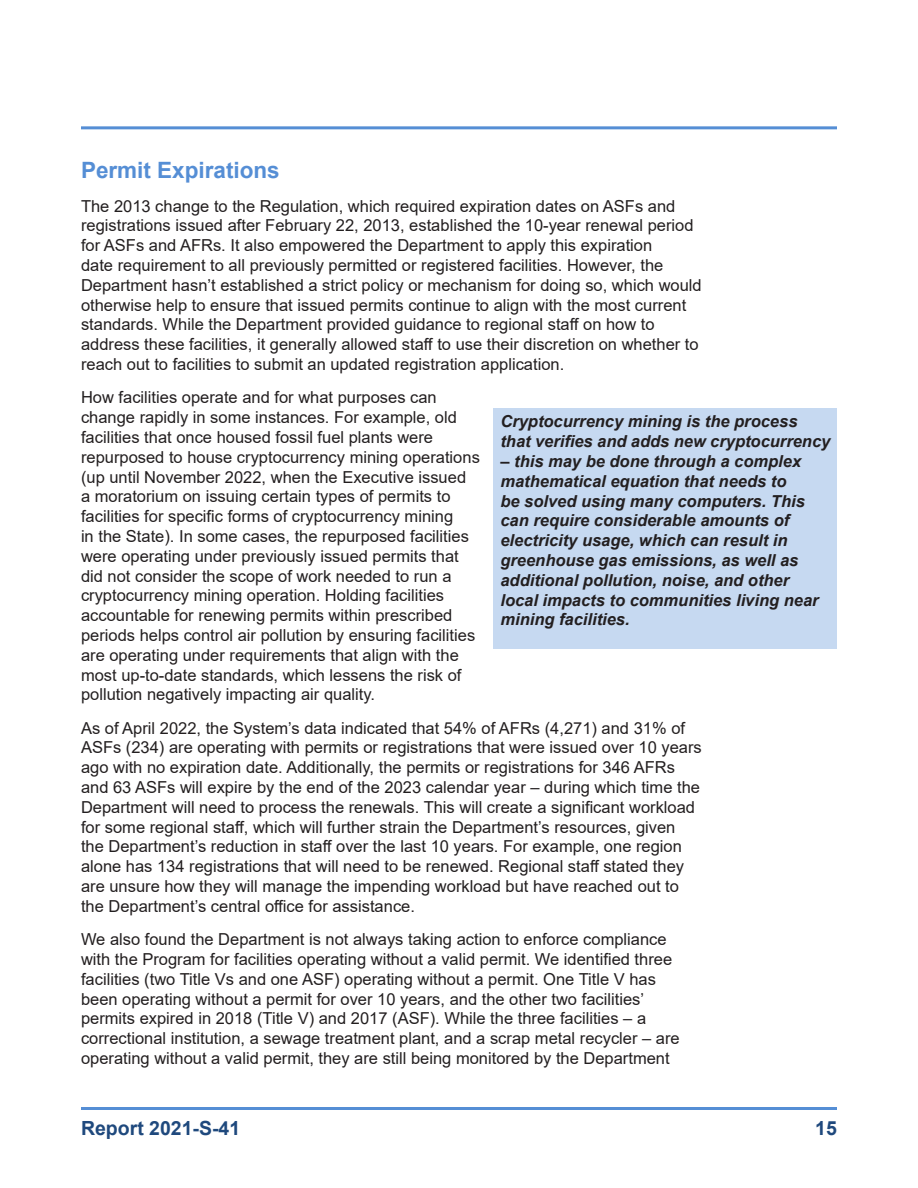
<style>
.page{position:relative;width:918px;height:1188px;background:#fff}
.page>*{position:absolute;margin:0;border:0;box-sizing:border-box;transform-origin:0 0}
.t1{font:700 22.5px "Arial";color:#558ed5}
.t2{font:700 19.5px "Arial";color:#1f497d}
.t3{font:16.5px/19.8px "Arial";color:#231f20}
.t4{font:italic 700 16.5px/19.8px "Arial";color:#231f20}
</style>
<div class="page">
<hr style="left:81px;top:126px;width:756px;height:3px;background:#558ed5">
<hr style="left:81px;top:1107px;width:756px;height:3px;background:#558ed5">
<div style="left:494px;top:409px;width:343px;height:240px;background:#c6d9f1"></div>
<h1 class="t1" style="left:81px;top:155px;width:200px">Permit Expirations</h1>
<p class="t3" style="left:81px;top:196px;width:622px">The 2013 change to the Regulation, which required expiration dates on ASFs and registrations issued after February 22, 2013, established the 10-year renewal period for ASFs and AFRs. It also empowered the Department to apply this expiration<br>date requirement to all previously permitted or registered facilities. However, the Department hasn’t established a strict policy or mechanism for doing so, which would otherwise help to ensure that issued permits continue to align with the most current standards. While the Department provided guidance to regional staff on how to address these facilities, it generally allowed staff to use their discretion on whether to reach out to facilities to submit an updated registration application.</p>
<p class="t3" style="left:81px;top:388px;width:400px">How facilities operate and for what purposes can change rapidly in some instances. For example, old facilities that once housed fossil fuel plants were repurposed to house cryptocurrency mining operations (up until November 2022, when the Executive issued<br>a moratorium on issuing certain types of permits to facilities for specific forms of cryptocurrency mining<br>in the State). In some cases, the repurposed facilities were operating under previously issued permits that did not consider the scope of work needed to run a cryptocurrency mining operation. Holding facilities accountable for renewing permits within prescribed periods helps control air pollution by ensuring facilities are operating under requirements that align with the most up-to-date standards, which lessens the risk of pollution negatively impacting air quality.</p>
<p class="t3" style="left:81px;top:718px;width:622px">As of April 2022, the System’s data indicated that 54% of AFRs (4,271) and 31% of ASFs (234) are operating with permits or registrations that were issued over 10 years ago with no expiration date. Additionally, the permits or registrations for 346 AFRs and 63 ASFs will expire by the end of the 2023 calendar year – during which time the Department will need to process the renewals. This will create a significant workload for some regional staff, which will further strain the Department’s resources, given the Department’s reduction in staff over the last 10 years. For example, one region alone has 134 registrations that will need to be renewed. Regional staff stated they are unsure how they will manage the impending workload but have reached out to the Department’s central office for assistance.</p>
<p class="t3" style="left:81px;top:929px;width:600px">We also found the Department is not always taking action to enforce compliance with the Program for facilities operating without a valid permit. We identified three facilities (two Title Vs and one ASF) operating without a permit. One Title V has been operating without a permit for over 10 years, and the other two facilities’ permits expired in 2018 (Title V) and 2017 (ASF). While the three facilities – a correctional institution, a sewage treatment plant, and a scrap metal recycler – are operating without a valid permit, they are still being monitored by the Department</p>
<p class="t4" style="left:500px;top:412px;width:331px">Cryptocurrency mining is the process that verifies and adds new cryptocurrency</p>
<p class="t4" style="left:500px;top:452px;width:320px">– this may be done through a complex mathematical equation that needs to<br>be solved using many computers. This can require considerable amounts of electricity usage, which can result in greenhouse gas emissions, as well as additional pollution, noise, and other local impacts to communities living near mining facilities.</p>
<p class="t2" style="left:81px;top:1114px;width:161px">Report 2021-S-41</p>
<p class="t2" style="left:815px;top:1114px;width:23px">15</p>
</div>
